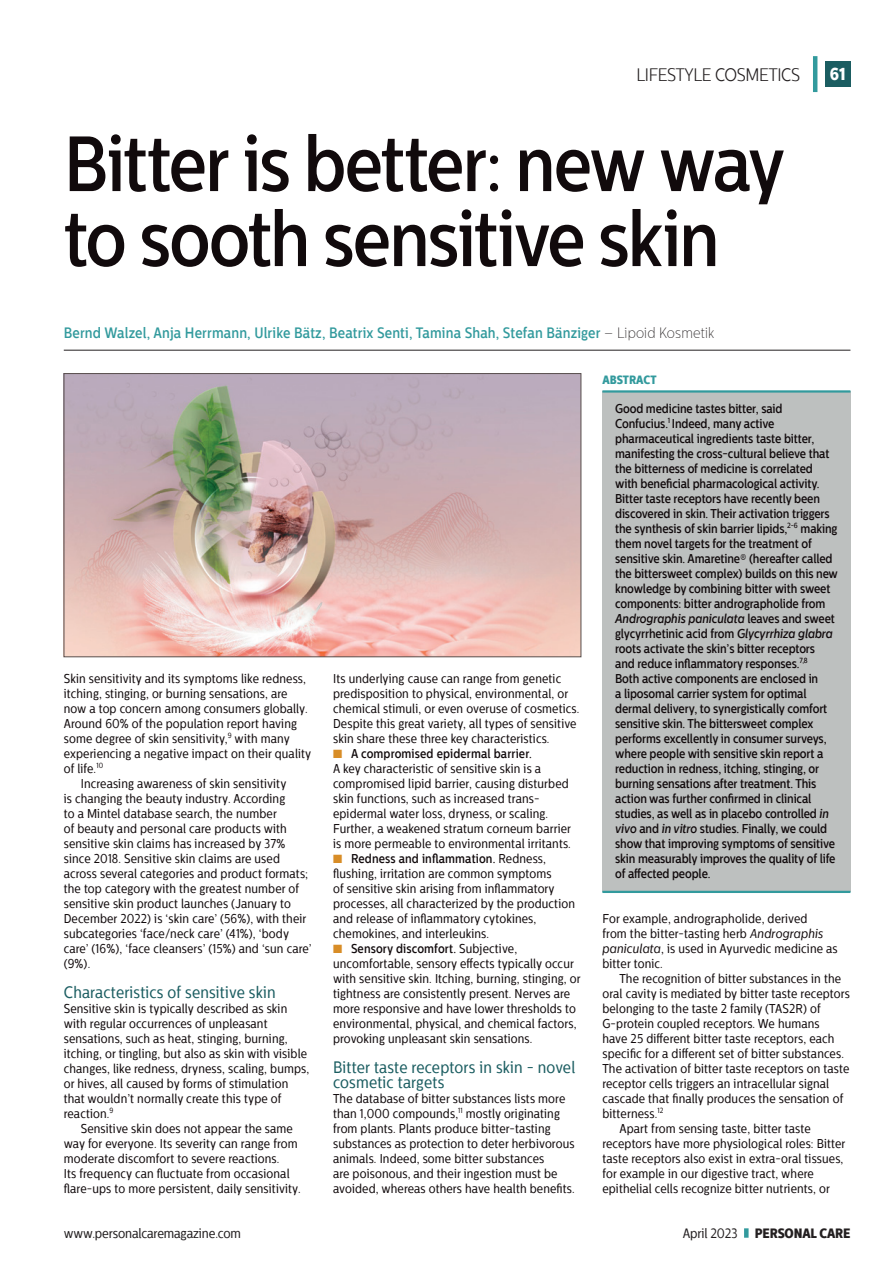
<style>
.page{position:relative;width:893px;height:1263px;background:#fff}
.page>*{position:absolute;margin:0;border:0;box-sizing:border-box;transform-origin:0 0}
.t1{font:500 78px/75px "Centrale Sans Cnd";letter-spacing:-.025em;color:#110a0c}
.t2{font:300 18px "Centrale Sans Cnd";letter-spacing:-.02em;color:#231f20}
.t3{font:17.25px "Centrale Sans Cnd X Bold";color:#fff}
.t4{font:16.5px/15px "Centrale Sans Cnd";letter-spacing:.01em;color:#1b5d61}
.t5{font:500 15px "Centrale Sans Cnd";letter-spacing:.01em;color:#329a9d}
.t6{font:13.5px "Centrale Sans Cnd";letter-spacing:-.01em;color:#231f20}
.t7{font:13.5px "Centrale Sans Cnd X Bold";letter-spacing:-.01em;color:#231f20}
.t8{font:12.75px/15px "Centrale Sans Cnd";letter-spacing:.01em;color:#110a0c}
.t9{font:500 12.75px/15px "Centrale Sans Cnd";letter-spacing:-.01em;color:#110a0c}
.t10{font:12px "Centrale Sans Cnd X Bold";color:#329a9d}
.s1{font-weight:100;color:#231f20}
.s2{color:#d88d27}
.s3{font-weight:500}
.s4{font-style:italic}
.s5{font-family:"Centrale Sans Cnd"}
</style>
<div class="page">
<hr style="left:64px;top:350px;width:786px;height:1px;background:#231f20">
<img style="left:66px;top:375px;width:513px;height:280px">
<div style="left:64px;top:373px;width:517px;height:284px;border:1px solid #59504e"></div>
<div style="left:744px;top:1228px;width:5px;height:10px;background:#329a9d"></div>
<div style="left:825px;top:62px;width:25px;height:25px;background:#1b5d61"></div>
<hr style="left:813px;top:56px;width:4px;height:36px;background:#329a9d">
<div style="left:602px;top:391px;width:248px;height:501px;background:#bdc0bf"></div>
<hr style="left:602px;top:390px;width:248px;height:3px;background:#329a9d">
<hr style="left:602px;top:891px;width:248px;height:2px;background:#329a9d">
<p class="t2" style="left:636px;top:64px;width:165px">LIFESTYLE COSMETICS</p>
<p class="t1" style="left:64px;top:128px;width:723px">Bitter is better: new way to sooth sensitive skin</p>
<p class="t5" style="left:64px;top:324px;width:652px">Bernd Walzel, Anja Herrmann, Ulrike Bätz, Beatrix Senti, Tamina Shah, Stefan Bänziger <span class="s1">– Lipoid Kosmetik</span></p>
<p class="t3" style="left:830px;top:64px;width:17px">61</p>
<p class="t8" style="left:64px;top:671px;width:249px">Skin sensitivity and its symptoms like redness, itching, stinging, or burning sensations, are now a top concern among consumers globally.<br>Around 60% of the population report having some degree of skin sensitivity,<sup>9</sup> with many experiencing a negative impact on their quality of life.<sup>10</sup></p>
<p class="t8" style="left:64px;top:776px;width:249px;text-indent:17px">Increasing awareness of skin sensitivity<br>is changing the beauty industry. According<br>to a Mintel database search, the number<br>of beauty and personal care products with sensitive skin claims has increased by 37% since 2018. Sensitive skin claims are used across several categories and product formats; the top category with the greatest number of sensitive skin product launches (January to December 2022) is ‘skin care’ (56%), with their subcategories ‘face/neck care’ (41%), ‘body care’ (16%), ‘face cleansers’ (15%) and ‘sun care’ (9%).</p>
<p class="t4" style="left:64px;top:984px;width:213px">Characteristics of sensitive skin</p>
<p class="t8" style="left:64px;top:1001px;width:247px">Sensitive skin is typically described as skin with regular occurrences of unpleasant sensations, such as heat, stinging, burning, itching, or tingling, but also as skin with visible changes, like redness, dryness, scaling, bumps, or hives, all caused by forms of stimulation that wouldn’t normally create this type of reaction.<sup>9</sup></p>
<p class="t8" style="left:64px;top:1121px;width:238px;text-indent:17px">Sensitive skin does not appear the same way for everyone. Its severity can range from moderate discomfort to severe reactions.<br>Its frequency can fluctuate from occasional flare-ups to more persistent, daily sensitivity.</p>
<p class="t6" style="left:64px;top:1225px;width:179px">www.personalcaremagazine.com</p>
<p class="t8" style="left:333px;top:671px;width:248px">Its underlying cause can range from genetic predisposition to physical, environmental, or chemical stimuli, or even overuse of cosmetics.<br>Despite this great variety, all types of sensitive skin share these three key characteristics.</p>
<p class="t8" style="left:333px;top:746px;width:239px"><span class="s2">■</span> <span class="s3">A compromised epidermal barrier.<br></span>A key characteristic of sensitive skin is a compromised lipid barrier, causing disturbed skin functions, such as increased trans&shy;epidermal water loss, dryness, or scaling.<br>Further, a weakened stratum corneum barrier is more permeable to environmental irritants.</p>
<p class="t8" style="left:333px;top:851px;width:243px"><span class="s2">■</span> <span class="s3">Redness and inflammation.</span> Redness, flushing, irritation are common symptoms<br>of sensitive skin arising from inflammatory processes, all characterized by the production and release of inflammatory cytokines, chemokines, and interleukins.</p>
<p class="t8" style="left:333px;top:941px;width:249px"><span class="s2">■</span> <span class="s3">Sensory discomfort.</span> Subjective, uncomfortable, sensory effects typically occur with sensitive skin. Itching, burning, stinging, or tightness are consistently present. Nerves are more responsive and have lower thresholds to environmental, physical, and chemical factors, provoking unpleasant skin sensations.</p>
<p class="t4" style="left:333px;top:1059px;width:244px">Bitter taste receptors in skin - novel cosmetic targets</p>
<p class="t8" style="left:333px;top:1091px;width:243px">The database of bitter substances lists more than 1,000 compounds,<sup>11</sup> mostly originating from plants. Plants produce bitter-tasting substances as protection to deter herbivorous animals. Indeed, some bitter substances<br>are poisonous, and their ingestion must be avoided, whereas others have health benefits.</p>
<p class="t10" style="left:602px;top:372px;width:56px">ABSTRACT</p>
<p class="t9" style="left:615px;top:401px;width:224px">Good medicine tastes bitter, said Confucius.<sup>1</sup> Indeed, many active pharmaceutical ingredients taste bitter, manifesting the cross-cultural believe that the bitterness of medicine is correlated with beneficial pharmacological activity.<br>Bitter taste receptors have recently been discovered in skin. Their activation triggers the synthesis of skin barrier lipids,<sup>2-6</sup> making them novel targets for the treatment of sensitive skin. Amaretine® (hereafter called the bittersweet complex) builds on this new knowledge by combining bitter with sweet components: bitter andrographolide from <span class="s4">Andrographis paniculata</span> leaves and sweet glycyrrhetinic acid from <span class="s4">Glycyrrhiza glabra </span>roots activate the skin’s bitter receptors<br>and reduce inflammatory responses.<sup>7,8<br></sup>Both active components are enclosed in<br>a liposomal carrier system for optimal dermal delivery, to synergistically comfort sensitive skin. The bittersweet complex performs excellently in consumer surveys, where people with sensitive skin report a reduction in redness, itching, stinging, or burning sensations after treatment. This action was further confirmed in clinical studies, as well as in placebo controlled <span class="s4">in vivo</span> and <span class="s4">in vitro</span> studies. Finally, we could show that improving symptoms of sensitive skin measurably improves the quality of life of affected people.</p>
<p class="t8" style="left:602px;top:911px;width:237px">For example, andrographolide, derived<br>from the bitter-tasting herb <span class="s4">Andrographis paniculata</span>, is used in Ayurvedic medicine as bitter tonic.</p>
<p class="t8" style="left:602px;top:971px;width:249px;text-indent:17px">The recognition of bitter substances in the oral cavity is mediated by bitter taste receptors belonging to the taste 2 family (TAS2R) of G-protein coupled receptors. We humans<br>have 25 different bitter taste receptors, each specific for a different set of bitter substances.<br>The activation of bitter taste receptors on taste receptor cells triggers an intracellular signal cascade that finally produces the sensation of bitterness.<sup>12</sup></p>
<p class="t8" style="left:602px;top:1121px;width:245px;text-indent:17px">Apart from sensing taste, bitter taste receptors have more physiological roles: Bitter taste receptors also exist in extra-oral tissues, for example in our digestive tract, where epithelial cells recognize bitter nutrients, or</p>
<p class="t7" style="left:683px;top:1224px;width:169px"><span class="s5">April 2023</span> PERSONAL CARE</p>
</div>
